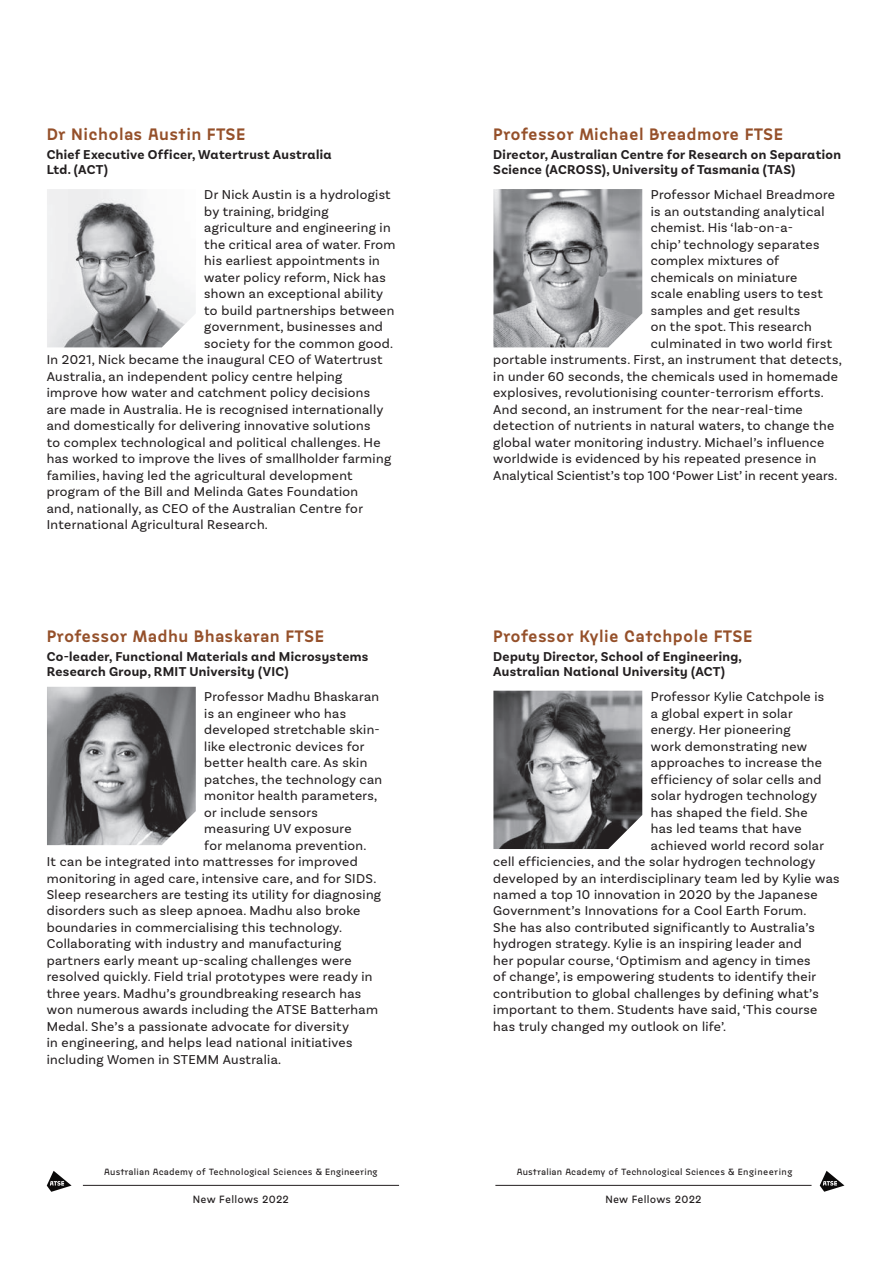
<style>
.page{position:relative;width:893px;height:1263px;background:#fff}
.page>*{position:absolute;margin:0;border:0;box-sizing:border-box;transform-origin:0 0}
.t1{font:600 16.5px "Jaroslav";letter-spacing:.015em;color:#95502a}
.t2{font:13.5px "Basic Sans";letter-spacing:.025em;color:#231f20}
.t3{font:700 13.5px/15px "Basic Sans Alt";letter-spacing:.025em;color:#231f20}
.t4{font:500 10.5px "Jaroslav";letter-spacing:.025em;color:#231f20}
.t5{font:500 9px "Jaroslav";letter-spacing:.025em;color:#231f20}
</style>
<div class="page">
<img style="left:47px;top:189px;width:149px;height:158px">
<img style="left:47px;top:687px;width:149px;height:158px">
<img style="left:493px;top:189px;width:149px;height:158px">
<img style="left:493px;top:691px;width:149px;height:158px">
<svg style="left:820px;top:1171px;width:24px;height:21px"></svg>
<hr style="left:495px;top:1185px;width:316px;height:1px;background:#231f20">
<hr style="left:83px;top:1185px;width:316px;height:1px;background:#231f20">
<svg style="left:47px;top:1171px;width:25px;height:21px"></svg>
<p class="t1" style="left:47px;top:124px;width:200px">Dr Nicholas Austin FTSE</p>
<p class="t3" style="left:47px;top:147px;width:286px">Chief Executive Officer, Watertrust Australia<br>Ltd. (ACT)</p>
<p class="t2" style="left:204px;top:187px;width:188px">Dr Nick Austin is a hydrologist</p>
<p class="t2" style="left:204px;top:203px;width:126px">by training, bridging</p>
<p class="t2" style="left:204px;top:220px;width:188px">agriculture and engineering in</p>
<p class="t2" style="left:204px;top:236px;width:193px">the critical area of water. From</p>
<p class="t2" style="left:204px;top:253px;width:177px">his earliest appointments in</p>
<p class="t2" style="left:204px;top:269px;width:183px">water policy reform, Nick has</p>
<p class="t2" style="left:204px;top:286px;width:180px">shown an exceptional ability</p>
<p class="t2" style="left:204px;top:302px;width:192px">to build partnerships between</p>
<p class="t2" style="left:204px;top:319px;width:180px">government, businesses and</p>
<p class="t2" style="left:204px;top:335px;width:190px">society for the common good.</p>
<p class="t2" style="left:47px;top:352px;width:337px">In 2021, Nick became the inaugural CEO of Watertrust</p>
<p class="t2" style="left:47px;top:368px;width:297px">Australia, an independent policy centre helping</p>
<p class="t2" style="left:47px;top:385px;width:325px">improve how water and catchment policy decisions</p>
<p class="t2" style="left:47px;top:401px;width:338px">are made in Australia. He is recognised internationally</p>
<p class="t2" style="left:47px;top:418px;width:325px">and domestically for delivering innovative solutions</p>
<p class="t2" style="left:47px;top:434px;width:335px">to complex technological and political challenges. He</p>
<p class="t2" style="left:47px;top:451px;width:346px">has worked to improve the lives of smallholder farming</p>
<p class="t2" style="left:47px;top:467px;width:307px">families, having led the agricultural development</p>
<p class="t2" style="left:47px;top:484px;width:313px">program of the Bill and Melinda Gates Foundation</p>
<p class="t2" style="left:47px;top:500px;width:318px">and, nationally, as CEO of the Australian Centre for</p>
<p class="t2" style="left:47px;top:517px;width:223px">International Agricultural Research.</p>
<p class="t1" style="left:47px;top:626px;width:279px">Professor Madhu Bhaskaran FTSE</p>
<p class="t3" style="left:47px;top:649px;width:323px">Co-leader, Functional Materials and Microsystems<br>Research Group, RMIT University (VIC)</p>
<p class="t2" style="left:204px;top:688px;width:176px">Professor Madhu Bhaskaran</p>
<p class="t2" style="left:204px;top:705px;width:143px">is an engineer who has</p>
<p class="t2" style="left:204px;top:721px;width:177px">developed stretchable skin-</p>
<p class="t2" style="left:204px;top:738px;width:162px">like electronic devices for</p>
<p class="t2" style="left:204px;top:754px;width:164px">better health care. As skin</p>
<p class="t2" style="left:204px;top:771px;width:179px">patches, the technology can</p>
<p class="t2" style="left:204px;top:787px;width:175px">monitor health parameters,</p>
<p class="t2" style="left:204px;top:804px;width:115px">or include sensors</p>
<p class="t2" style="left:204px;top:820px;width:149px">measuring UV exposure</p>
<p class="t2" style="left:204px;top:837px;width:164px">for melanoma prevention.</p>
<p class="t2" style="left:47px;top:853px;width:312px">It can be integrated into mattresses for improved</p>
<p class="t2" style="left:47px;top:870px;width:331px">monitoring in aged care, intensive care, and for SIDS.</p>
<p class="t2" style="left:47px;top:886px;width:336px">Sleep researchers are testing its utility for diagnosing</p>
<p class="t2" style="left:47px;top:903px;width:315px">disorders such as sleep apnoea. Madhu also broke</p>
<p class="t2" style="left:47px;top:919px;width:297px">boundaries in commercialising this technology.</p>
<p class="t2" style="left:47px;top:936px;width:296px">Collaborating with industry and manufacturing</p>
<p class="t2" style="left:47px;top:952px;width:306px">partners early meant up-scaling challenges were</p>
<p class="t2" style="left:47px;top:969px;width:327px">resolved quickly. Field trial prototypes were ready in</p>
<p class="t2" style="left:47px;top:985px;width:316px">three years. Madhu’s groundbreaking research has</p>
<p class="t2" style="left:47px;top:1002px;width:333px">won numerous awards including the ATSE Batterham</p>
<p class="t2" style="left:47px;top:1018px;width:304px">Medal. She’s a passionate advocate for diversity</p>
<p class="t2" style="left:47px;top:1035px;width:307px">in engineering, and helps lead national initiatives</p>
<p class="t2" style="left:47px;top:1051px;width:236px">including Women in STEMM Australia.</p>
<p class="t5" style="left:104px;top:1166px;width:275px">Australian Academy of Technological Sciences &amp; Engineering</p>
<p class="t4" style="left:193px;top:1193px;width:98px">New Fellows 2022</p>
<p class="t1" style="left:493px;top:124px;width:291px">Professor Michael Breadmore FTSE</p>
<p class="t3" style="left:493px;top:147px;width:349px">Director, Australian Centre for Research on Separation<br>Science (ACROSS), University of Tasmania (TAS)</p>
<p class="t2" style="left:651px;top:187px;width:186px">Professor Michael Breadmore</p>
<p class="t2" style="left:651px;top:203px;width:175px">is an outstanding analytical</p>
<p class="t2" style="left:651px;top:220px;width:144px">chemist. His ‘lab-on-a-</p>
<p class="t2" style="left:651px;top:236px;width:170px">chip’ technology separates</p>
<p class="t2" style="left:651px;top:253px;width:130px">complex mixtures of</p>
<p class="t2" style="left:651px;top:269px;width:148px">chemicals on miniature</p>
<p class="t2" style="left:651px;top:286px;width:174px">scale enabling users to test</p>
<p class="t2" style="left:651px;top:302px;width:151px">samples and get results</p>
<p class="t2" style="left:651px;top:319px;width:163px">on the spot. This research</p>
<p class="t2" style="left:651px;top:335px;width:183px">culminated in two world first</p>
<p class="t2" style="left:493px;top:352px;width:350px">portable instruments. First, an instrument that detects,</p>
<p class="t2" style="left:493px;top:368px;width:346px">in under 60 seconds, the chemicals used in homemade</p>
<p class="t2" style="left:493px;top:385px;width:332px">explosives, revolutionising counter-terrorism efforts.</p>
<p class="t2" style="left:493px;top:401px;width:311px">And second, an instrument for the near-real-time</p>
<p class="t2" style="left:493px;top:418px;width:342px">detection of nutrients in natural waters, to change the</p>
<p class="t2" style="left:493px;top:434px;width:333px">global water monitoring industry. Michael’s influence</p>
<p class="t2" style="left:493px;top:451px;width:325px">worldwide is evidenced by his repeated presence in</p>
<p class="t2" style="left:493px;top:467px;width:346px">Analytical Scientist’s top 100 ‘Power List’ in recent years.</p>
<p class="t1" style="left:493px;top:626px;width:261px">Professor Kylie Catchpole FTSE</p>
<p class="t3" style="left:493px;top:649px;width:250px">Deputy Director, School of Engineering,<br>Australian National University (ACT)</p>
<p class="t2" style="left:651px;top:688px;width:175px">Professor Kylie Catchpole is</p>
<p class="t2" style="left:651px;top:705px;width:143px">a global expert in solar</p>
<p class="t2" style="left:651px;top:721px;width:141px">energy. Her pioneering</p>
<p class="t2" style="left:651px;top:738px;width:158px">work demonstrating new</p>
<p class="t2" style="left:651px;top:754px;width:173px">approaches to increase the</p>
<p class="t2" style="left:651px;top:771px;width:172px">efficiency of solar cells and</p>
<p class="t2" style="left:651px;top:787px;width:168px">solar hydrogen technology</p>
<p class="t2" style="left:651px;top:804px;width:158px">has shaped the field. She</p>
<p class="t2" style="left:651px;top:820px;width:152px">has led teams that have</p>
<p class="t2" style="left:651px;top:837px;width:175px">achieved world record solar</p>
<p class="t2" style="left:493px;top:853px;width:324px">cell efficiencies, and the solar hydrogen technology</p>
<p class="t2" style="left:493px;top:870px;width:348px">developed by an interdisciplinary team led by Kylie was</p>
<p class="t2" style="left:493px;top:886px;width:326px">named a top 10 innovation in 2020 by the Japanese</p>
<p class="t2" style="left:493px;top:903px;width:315px">Government’s Innovations for a Cool Earth Forum.</p>
<p class="t2" style="left:493px;top:919px;width:323px">She has also contributed significantly to Australia’s</p>
<p class="t2" style="left:493px;top:936px;width:310px">hydrogen strategy. Kylie is an inspiring leader and</p>
<p class="t2" style="left:493px;top:952px;width:319px">her popular course, ‘Optimism and agency in times</p>
<p class="t2" style="left:493px;top:969px;width:324px">of change’, is empowering students to identify their</p>
<p class="t2" style="left:493px;top:985px;width:327px">contribution to global challenges by defining what’s</p>
<p class="t2" style="left:493px;top:1002px;width:326px">important to them. Students have said, ‘This course</p>
<p class="t2" style="left:493px;top:1018px;width:234px">has truly changed my outlook on life’.</p>
<p class="t5" style="left:517px;top:1166px;width:277px">Australian Academy of Technological Sciences &amp; Engineering</p>
<p class="t4" style="left:605px;top:1193px;width:98px">New Fellows 2022</p>
</div>
